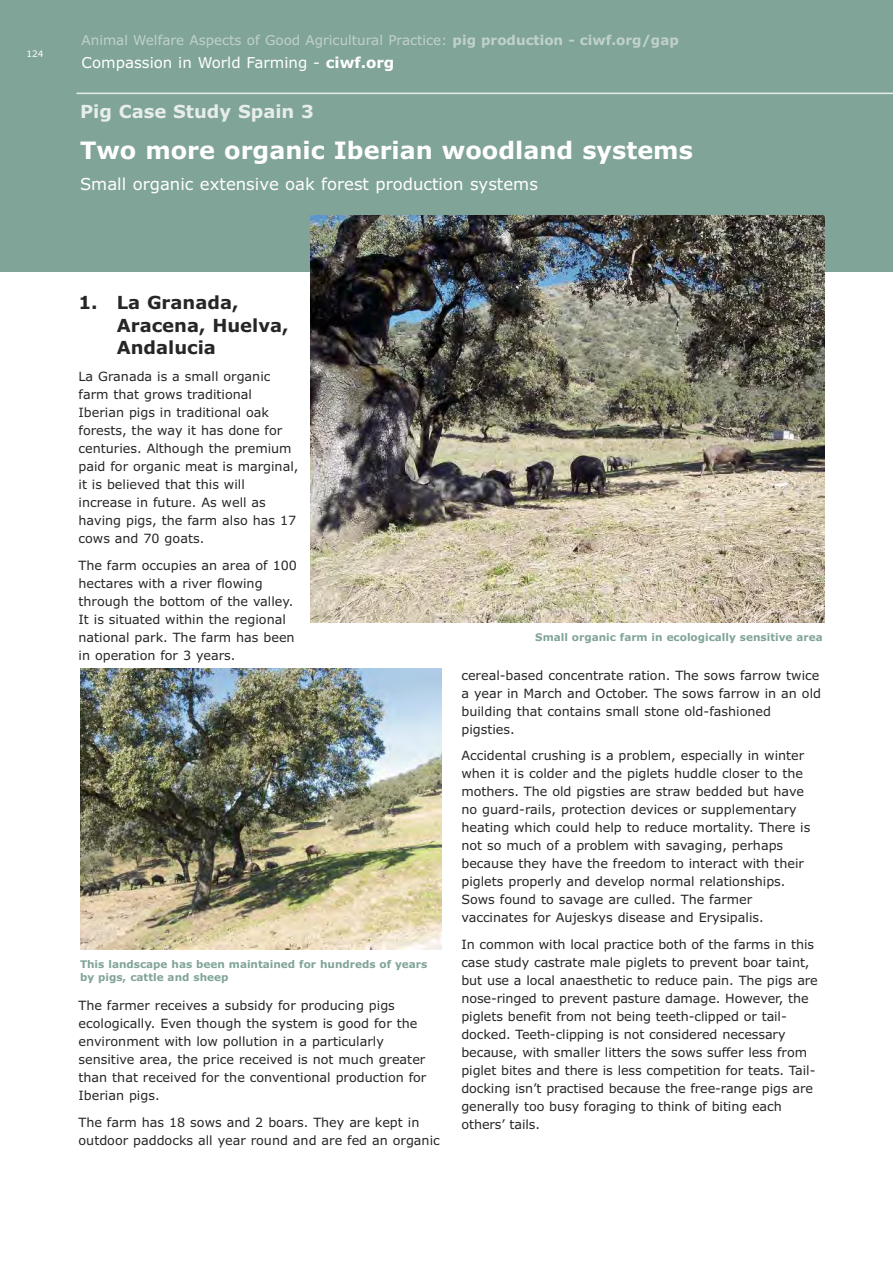
<style>
.page{position:relative;width:893px;height:1263px;background:#fff}
.page>*{position:absolute;margin:0;border:0;box-sizing:border-box;transform-origin:0 0}
.t1{font:700 24px "Verdana";color:#fff}
.t2{font:700 18px/22.5px "Verdana";color:#272627}
.t3{font:700 18px "Verdana";color:#e6edeb}
.t4{font:16.5px "Verdana";color:#fff}
.t5{font:15px "Verdana";color:#fff}
.t6{font:13.5px "Verdana";color:#c0d1cc}
.t7{font:12.75px/18px "Verdana";color:#272627}
.t8{font:700 10.5px/12.6px "Verdana";color:#81a498}
.t9{font:9px "Verdana";color:#fff}
.s1{font-weight:700}
</style>
<div class="page">
<div style="left:0;top:0;width:893px;height:272px;background:#81a498"></div>
<img style="left:310px;top:216px;width:515px;height:406px">
<img style="left:81px;top:669px;width:360px;height:280px">
<hr style="left:77px;top:93px;width:816px;height:1px;background:#e6edeb">
<p class="t9" style="left:26px;top:48px;width:19px">124</p>
<p class="t6" style="left:82px;top:33px;width:599px">Animal Welfare Aspects of Good Agricultural Practice: <span class="s1">pig production - ciwf.org/gap</span></p>
<p class="t5" style="left:82px;top:54px;width:314px">Compassion in World Farming - <span class="s1">ciwf.org</span></p>
<p class="t3" style="left:80px;top:102px;width:235px">Pig Case Study Spain 3</p>
<p class="t1" style="left:80px;top:136px;width:614px">Two more organic Iberian woodland systems</p>
<p class="t4" style="left:80px;top:175px;width:459px">Small organic extensive oak forest production systems</p>
<p class="t2" style="left:117px;top:292px;width:173px;text-indent:-38px">1. La Granada,<br>Aracena, Huelva,<br>Andalucia</p>
<p class="t7" style="left:79px;top:368px;width:221px">La Granada is a small organic farm that grows traditional<br>Iberian pigs in traditional oak forests, the way it has done for centuries. Although the premium paid for organic meat is marginal, it is believed that this will increase in future. As well as having pigs, the farm also has 17 cows and 70 goats.</p>
<p class="t7" style="left:79px;top:556px;width:220px">The farm occupies an area of 100 hectares with a river flowing through the bottom of the valley.<br>It is situated within the regional national park. The farm has been in operation for 3 years.</p>
<p class="t8" style="left:80px;top:958px;width:349px">This landscape has been maintained for hundreds of years by pigs, cattle and sheep</p>
<p class="t7" style="left:79px;top:997px;width:349px">The farmer receives a subsidy for producing pigs ecologically. Even though the system is good for the environment with low pollution in a particularly sensitive area, the price received is not much greater than that received for the conventional production for Iberian pigs.</p>
<p class="t7" style="left:79px;top:1113px;width:363px">The farm has 18 sows and 2 boars. They are kept in outdoor paddocks all year round and are fed an organic</p>
<p class="t8" style="left:535px;top:631px;width:289px">Small organic farm in ecologically sensitive area</p>
<p class="t7" style="left:461px;top:666px;width:361px">cereal-based concentrate ration. The sows farrow twice a year in March and October. The sows farrow in an old building that contains small stone old-fashioned pigsties.</p>
<p class="t7" style="left:461px;top:747px;width:350px">Accidental crushing is a problem, especially in winter when it is colder and the piglets huddle closer to the mothers. The old pigsties are straw bedded but have no guard-rails, protection devices or supplementary heating which could help to reduce mortality. There is not so much of a problem with savaging, perhaps because they have the freedom to interact with their piglets properly and develop normal relationships.<br>Sows found to savage are culled. The farmer vaccinates for Aujeskys disease and Erysipalis.</p>
<p class="t7" style="left:461px;top:935px;width:358px">In common with local practice both of the farms in this case study castrate male piglets to prevent boar taint, but use a local anaesthetic to reduce pain. The pigs are nose-ringed to prevent pasture damage. However, the piglets benefit from not being teeth-clipped or tail&shy;docked. Teeth-clipping is not considered necessary because, with smaller litters the sows suffer less from piglet bites and there is less competition for teats. Tail&shy;docking isn’t practised because the free-range pigs are generally too busy foraging to think of biting each others’ tails.</p>
</div>
